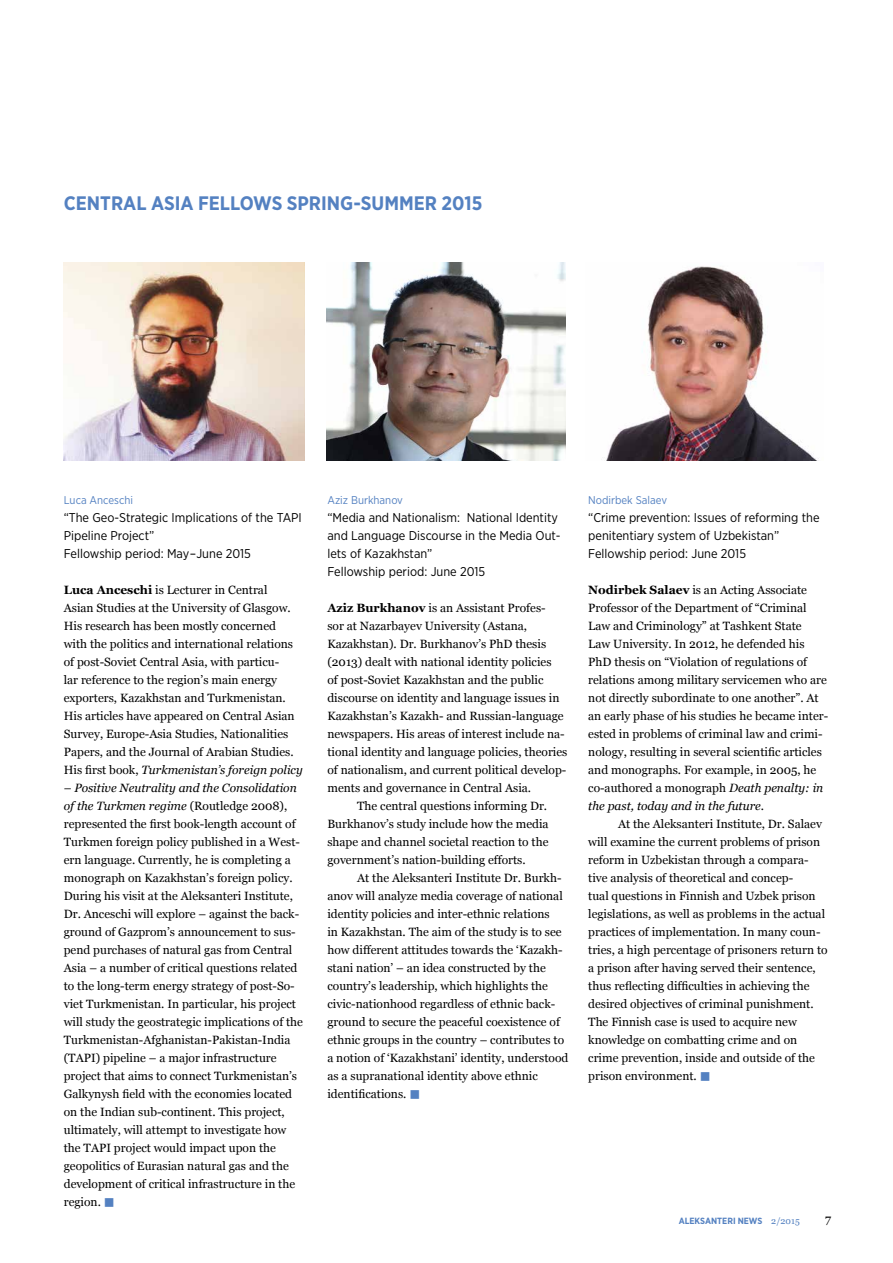
<style>
.page{position:relative;width:893px;height:1263px;background:#fff}
.page>*{position:absolute;margin:0;border:0;box-sizing:border-box;transform-origin:0 0}
.t1{font:700 19.5px "Gotham Narrow";color:#5481c1}
.t2{font:12.75px/18px "Gotham Narrow";color:#000}
.t3{font:12px/18px "Georgia";color:#000}
.t4{font:11.25px "Gotham Narrow";color:#5481c1}
.t5{font:700 9px "Gotham Narrow";color:#5481c1}
.s1{font-weight:700}
.s2{font-style:italic}
.s3{color:#5481c1}
.s4{font-family:"Georgia";font-weight:400}
</style>
<div class="page">
<img style="left:606px;top:266px;width:213px;height:194px">
<img style="left:64px;top:262px;width:241px;height:198px">
<img style="left:326px;top:262px;width:240px;height:198px">
<h1 class="t1" style="left:64px;top:191px;width:420px">CENTRAL ASIA FELLOWS SPRING-SUMMER 2015</h1>
<p class="t4" style="left:64px;top:493px;width:71px">Luca Anceschi</p>
<p class="t2" style="left:64px;top:508px;width:240px">“The Geo-Strategic Implications of the TAPI<br>Pipeline Project”<br>Fellowship period: May-June 2015</p>
<p class="t3" style="left:64px;top:581px;width:241px"><span class="s1">Luca Anceschi</span> is Lecturer in Central<br>Asian Studies at the University of Glasgow.<br>His research has been mostly concerned<br>with the politics and international relations of post-Soviet Central Asia, with particu-<br>lar reference to the region’s main energy exporters, Kazakhstan and Turkmenistan.<br>His articles have appeared on Central Asian Survey, Europe-Asia Studies, Nationalities Papers, and the Journal of Arabian Studies.<br>His first book, <span class="s2">Turkmenistan’s foreign policy</span></p>
<p class="t3" style="left:64px;top:779px;width:241px"><span class="s2">– Positive Neutrality and the Consolidation of the Turkmen regime</span> (Routledge 2008), represented the first book-length account of Turkmen foreign policy published in a West&shy;ern language. Currently, he is completing a monograph on Kazakhstan’s foreign policy.<br>During his visit at the Aleksanteri Institute, Dr. Anceschi will explore – against the back&shy;ground of Gazprom’s announcement to sus&shy;pend purchases of natural gas from Central Asia – a number of critical questions related to the long-term energy strategy of post-So&shy;viet Turkmenistan. In particular, his project will study the geostrategic implications of the Turkmenistan-Afghanistan-Pakistan-India (TAPI) pipeline – a major infrastructure project that aims to connect Turkmenistan’s Galkynysh field with the economies located on the Indian sub-continent. This project, ultimately, will attempt to investigate how the TAPI project would impact upon the geopolitics of Eurasian natural gas and the development of critical infrastructure in the region. <span class="s3">■</span></p>
<p class="t4" style="left:327px;top:493px;width:77px">Aziz Burkhanov</p>
<p class="t2" style="left:327px;top:508px;width:235px">“Media and Nationalism: National Identity and Language Discourse in the Media Out&shy;lets of Kazakhstan”<br>Fellowship period: June 2015</p>
<p class="t3" style="left:327px;top:599px;width:220px"><span class="s1">Aziz Burkhanov</span> is an Assistant Profes-</p>
<p class="t3" style="left:327px;top:617px;width:201px">sor at Nazarbayev University (Astana,</p>
<p class="t3" style="left:327px;top:635px;width:220px">Kazakhstan). Dr. Burkhanov’s PhD thesis</p>
<p class="t3" style="left:327px;top:653px;width:226px">(2013) dealt with national identity policies</p>
<p class="t3" style="left:327px;top:671px;width:218px">of post-Soviet Kazakhstan and the public</p>
<p class="t3" style="left:327px;top:689px;width:234px">discourse on identity and language issues in</p>
<p class="t3" style="left:327px;top:707px;width:238px">Kazakhstan’s Kazakh- and Russian-language</p>
<p class="t3" style="left:327px;top:725px;width:239px">newspapers. His areas of interest include na-</p>
<p class="t3" style="left:327px;top:743px;width:241px">tional identity and language policies, theories</p>
<p class="t3" style="left:327px;top:761px;width:240px">of nationalism, and current political develop-</p>
<p class="t3" style="left:327px;top:779px;width:205px">ments and governance in Central Asia.</p>
<p class="t3" style="left:357px;top:797px;width:191px">The central questions informing Dr.</p>
<p class="t3" style="left:327px;top:815px;width:223px">Burkhanov’s study include how the media</p>
<p class="t3" style="left:327px;top:833px;width:223px">shape and channel societal reaction to the</p>
<p class="t3" style="left:327px;top:851px;width:200px">government’s nation-building efforts.</p>
<p class="t3" style="left:357px;top:869px;width:206px">At the Aleksanteri Institute Dr. Burkh-</p>
<p class="t3" style="left:327px;top:887px;width:237px">anov will analyze media coverage of national</p>
<p class="t3" style="left:327px;top:905px;width:224px">identity policies and inter-ethnic relations</p>
<p class="t3" style="left:327px;top:923px;width:236px">in Kazakhstan. The aim of the study is to see</p>
<p class="t3" style="left:327px;top:941px;width:237px">how different attitudes towards the ‘Kazakh-</p>
<p class="t3" style="left:327px;top:959px;width:220px">stani nation’ – an idea constructed by the</p>
<p class="t3" style="left:327px;top:977px;width:222px">country’s leadership, which highlights the</p>
<p class="t3" style="left:327px;top:995px;width:229px">civic-nationhood regardless of ethnic back-</p>
<p class="t3" style="left:327px;top:1013px;width:234px">ground to secure the peaceful coexistence of</p>
<p class="t3" style="left:327px;top:1031px;width:238px">ethnic groups in the country – contributes to</p>
<p class="t3" style="left:327px;top:1049px;width:242px">a notion of ‘Kazakhstani’ identity, understood</p>
<p class="t3" style="left:327px;top:1067px;width:212px">as a supranational identity above ethnic</p>
<p class="t3" style="left:327px;top:1085px;width:94px">identifications. <span class="s3">■</span></p>
<p class="t4" style="left:588px;top:493px;width:80px">Nodirbek Salaev</p>
<p class="t2" style="left:588px;top:508px;width:233px">“Crime prevention: Issues of reforming the penitentiary system of Uzbekistan”<br>Fellowship period: June 2015</p>
<p class="t3" style="left:588px;top:581px;width:242px"><span class="s1">Nodirbek Salaev</span> is an Acting Associate Professor of the Department of “Criminal Law and Criminology” at Tashkent State<br>Law University. In 2012, he defended his PhD thesis on “Violation of regulations of relations among military servicemen who are not directly subordinate to one another”. At an early phase of his studies he became inter&shy;ested in problems of criminal law and crimi&shy;nology, resulting in several scientific articles and monographs. For example, in 2005, he co-authored a monograph <span class="s2">Death penalty: in the past, today and in the future</span>.</p>
<p class="t3" style="left:588px;top:815px;width:241px;text-indent:30px">At the Aleksanteri Institute, Dr. Salaev will examine the current problems of prison reform in Uzbekistan through a compara&shy;tive analysis of theoretical and concep-<br>tual questions in Finnish and Uzbek prison legislations, as well as problems in the actual practices of implementation. In many coun&shy;tries, a high percentage of prisoners return to a prison after having served their sentence, thus reflecting difficulties in achieving the desired objectives of criminal punishment.<br>The Finnish case is used to acquire new knowledge on combatting crime and on crime prevention, inside and outside of the prison environment. <span class="s3">■</span></p>
<p class="t5" style="left:679px;top:1215px;width:123px">ALEKSANTERI NEWS <span class="s4">2/2015</span></p>
<p class="t3" style="left:825px;top:1210px;width:8px">7</p>
</div>
